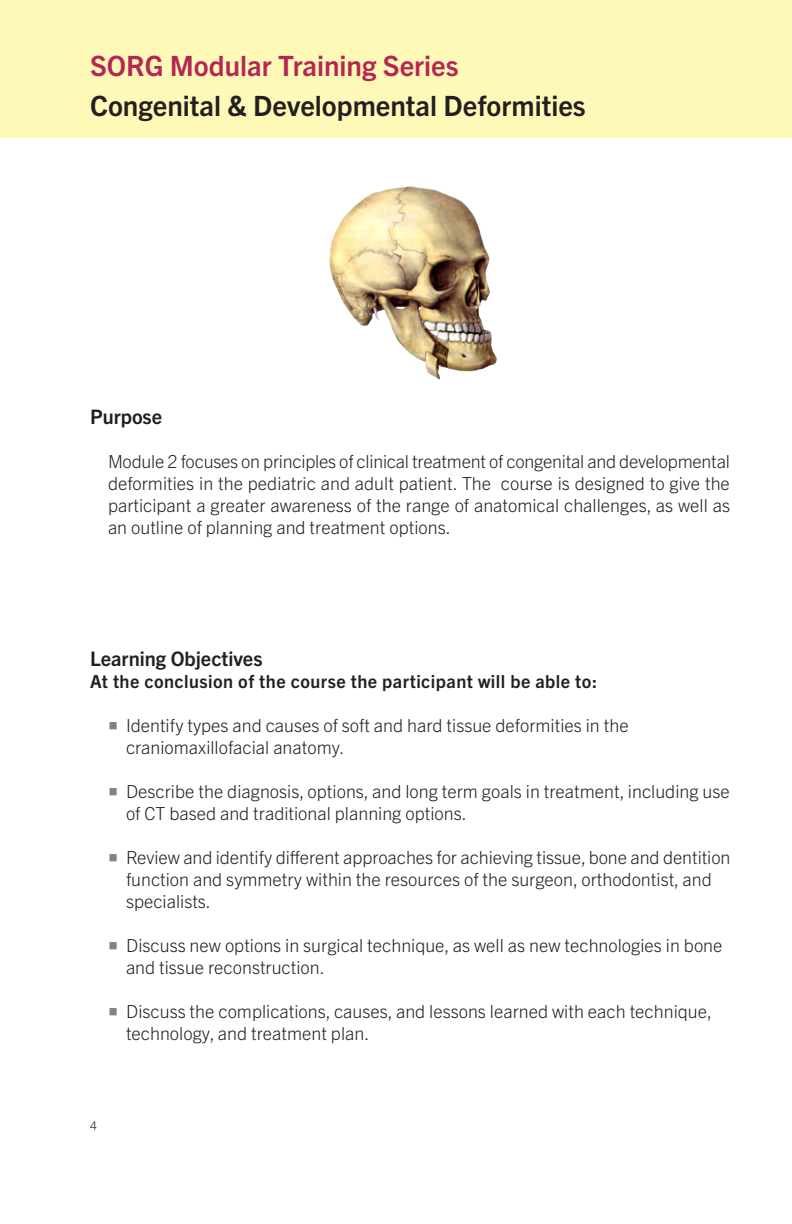
<style>
.page{position:relative;width:792px;height:1224px;background:#fff}
.page>*{position:absolute;margin:0;border:0;box-sizing:border-box;transform-origin:0 0}
.t1{font:700 28px "Trade Gothic Next LT Pro";color:#231f20}
.t2{font:700 28px "Trade Gothic Next LT Pro";color:#b62654}
.t3{font:700 20px "Trade Gothic Next LT Pro";color:#231f20}
.t4{font:300 18px/22px "Trade Gothic Next LT Pro";color:#231f20}
.t5{font:700 18px "Trade Gothic Next LT Pro";letter-spacing:.025em;color:#231f20}
.t6{font:300 12px "Trade Gothic Next LT Pro";color:#231f20}
.s1{font-family:"Minion Pro";font-weight:400;font-size:25px;color:#808285}
</style>
<div class="page">
<div style="left:0;top:0;width:792px;height:138px;background:#fff9b8"></div>
<img style="left:329px;top:186px;width:168px;height:194px">
<h1 class="t2" style="left:90px;top:46px;width:370px">SORG Modular Training Series</h1>
<h1 class="t1" style="left:90px;top:86px;width:497px">Congenital &amp; Developmental Deformities</h1>
<p class="t3" style="left:90px;top:403px;width:74px">Purpose</p>
<p class="t4" style="left:108px;top:449px;width:624px;text-align:justify">Module 2 focuses on principles of clinical treatment of congenital and developmental deformities in the pediatric and adult patient. The course is designed to give the participant a greater awareness of the range of anatomical challenges, as well as an outline of planning and treatment options.</p>
<p class="t3" style="left:90px;top:645px;width:174px">Learning Objectives</p>
<p class="t5" style="left:90px;top:669px;width:509px">At the conclusion of the course the participant will be able to:</p>
<p class="t4" style="left:126px;top:713px;width:504px;text-indent:-18px"><span class="s1">■</span> Identify types and causes of soft and hard tissue deformities in the craniomaxillofacial anatomy.</p>
<p class="t4" style="left:126px;top:779px;width:605px;text-indent:-18px"><span class="s1">■</span> Describe the diagnosis, options, and long term goals in treatment, including use of CT based and traditional planning options.</p>
<p class="t4" style="left:108px;top:845px;width:624px"><span class="s1">■</span> Review and identify different approaches for achieving tissue, bone and dentition</p>
<p class="t4" style="left:126px;top:867px;width:587px">function and symmetry within the resources of the surgeon, orthodontist, and specialists.</p>
<p class="t4" style="left:126px;top:933px;width:598px;text-indent:-18px"><span class="s1">■</span> Discuss new options in surgical technique, as well as new technologies in bone and tissue reconstruction.</p>
<p class="t4" style="left:126px;top:999px;width:588px;text-indent:-18px"><span class="s1">■</span> Discuss the complications, causes, and lessons learned with each technique, technology, and treatment plan.</p>
<p class="t6" style="left:90px;top:1117px;width:8px">4</p>
</div>
